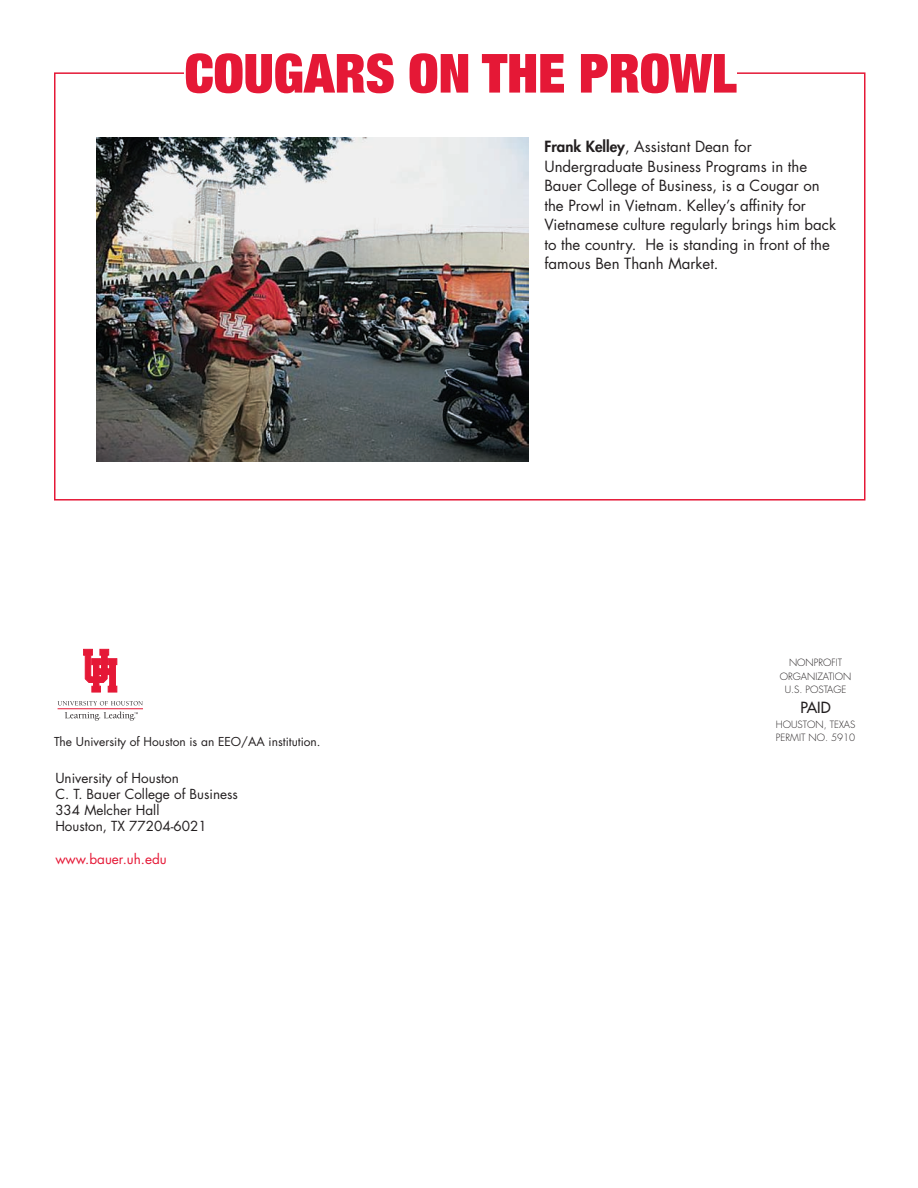
<style>
.page{position:relative;width:918px;height:1188px;background:#fff}
.page>*{position:absolute;margin:0;border:0;box-sizing:border-box;transform-origin:0 0}
.t1{font:900 expanded 54px "Helvetica Neue";color:#e51836}
.t2{font:15px/19.5px "Futura";color:#231f20}
.t3{font:15px "Futura";color:#231f20}
.t4{font:13.5px/16.2px "Futura";color:#231f20}
.t5{font:13.5px "Futura";color:#e51836}
.t6{font:12px "Futura";color:#231f20}
.t7{font:300 9.75px/13.5px "Futura";color:#231f20;text-align:center}
.s1{font-weight:800}
</style>
<div class="page">
<hr style="left:58px;top:708px;width:85px;height:1px;background:#e51836">
<svg style="left:58px;top:701px;width:85px;height:4px"></svg>
<svg style="left:83px;top:649px;width:34px;height:43px"></svg>
<svg style="left:65px;top:712px;width:73px;height:9px"></svg>
<img style="left:97px;top:138px;width:432px;height:324px">
<h1 class="t1" style="left:185px;top:39px;width:554px">COUGARS ON THE PROWL</h1>
<p class="t6" style="left:54px;top:734px;width:268px">The University of Houston is an EEO/AA institution.</p>
<p class="t4" style="left:55px;top:770px;width:184px">University of Houston<br>C. T. Bauer College of Business<br>334 Melcher Hall<br>Houston, TX 77204-6021</p>
<p class="t5" style="left:55px;top:850px;width:113px">www.bauer.uh.edu</p>
<p class="t2" style="left:544px;top:137px;width:293px"><span class="s1">Frank Kelley</span>, Assistant Dean for Undergraduate Business Programs in the Bauer College of Business, is a Cougar on the Prowl in Vietnam. Kelley’s affinity for Vietnamese culture regularly brings him back to the country. He is standing in front of the famous Ben Thanh Market.</p>
<p class="t7" style="left:780px;top:656px;width:72px">NON PROFIT<br>ORGAN IZATION<br>U.S. POSTAGE</p>
<p class="t3" style="left:800px;top:698px;width:32px">PAID</p>
<p class="t7" style="left:776px;top:718px;width:81px;text-align:left">HOUSTON , TEXAS<br>PERMIT NO. 5910</p>
</div>
